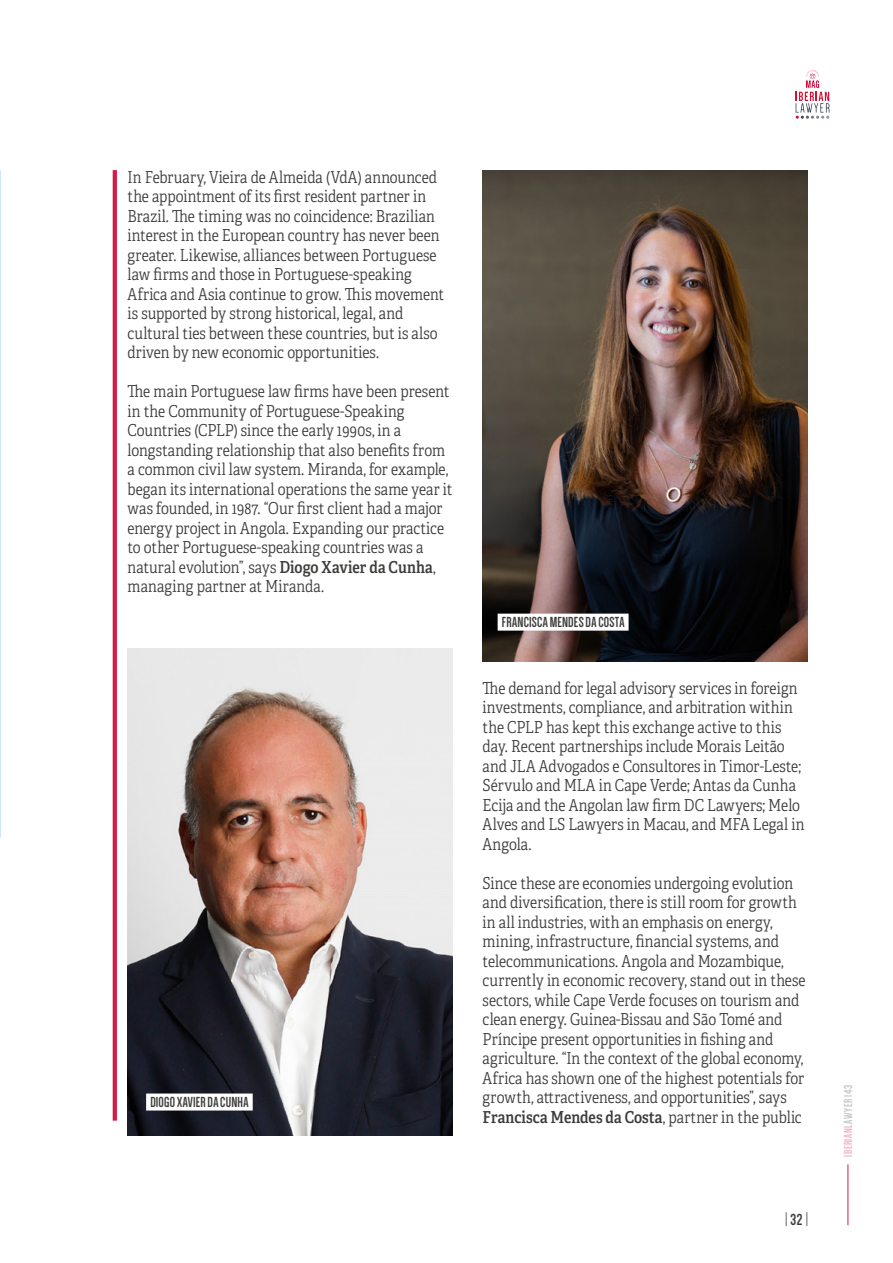
<style>
.page{position:relative;width:893px;height:1263px;background:#fff}
.page>*{position:absolute;margin:0;border:0;box-sizing:border-box;transform-origin:0 0}
.t1{font:300 16.5px/19.5px "Adelle Condensed";color:#3c3c3b}
.t2{font:16.5px "Dense";color:#3c3c3b}
.nome{font:700 15px "Dense";letter-spacing:.015em;color:#3c3c3b}
.t3{font:700 12px "Dense";letter-spacing:.05em;color:#c6c6c6}
.s1{font-weight:600}
.s2{font-weight:700}
.s3{color:#f1b3c2}
</style>
<div class="page">
<svg style="left:0;top:595px;width:1px;height:173px"></svg>
<svg style="left:0;top:247px;width:1px;height:126px"></svg>
<img style="left:0;top:373px;width:1px;height:222px">
<hr style="left:847px;top:1165px;width:2px;height:60px;background:#e36685">
<svg style="left:796px;top:70px;width:33px;height:49px"></svg>
<svg style="left:113px;top:170px;width:4px;height:951px;background:#d61d49"></svg>
<img style="left:128px;top:648px;width:325px;height:487px">
<img style="left:483px;top:170px;width:325px;height:492px">
<div style="left:146px;top:1093px;width:107px;height:17px;background:#fff"></div>
<div style="left:498px;top:614px;width:131px;height:17px;background:#fff"></div>
<p class="t1" style="left:128px;top:167px;width:318px">In February, Vieira de Almeida (VdA) announced the appointment of its first resident partner in Brazil. The timing was no coincidence: Brazilian interest in the European country has never been greater. Likewise, alliances between Portuguese law firms and those in Portuguese-speaking Africa and Asia continue to grow. This movement is supported by strong historical, legal, and cultural ties between these countries, but is also driven by new economic opportunities.</p>
<p class="t1" style="left:128px;top:382px;width:326px">The main Portuguese law firms have been present in the Community of Portuguese-Speaking Countries (CPLP) since the early 1990s, in a longstanding relationship that also benefits from a common civil law system. Miranda, for example, began its international operations the same year it was founded, in 1987. “Our first client had a major energy project in Angola. Expanding our practice to other Portuguese-speaking countries was a natural evolution”, says <span class="s1">Diogo Xavier da Cunha</span>, managing partner at Miranda.</p>
<p class="nome" style="left:150px;top:1095px;width:100px">DIOGO XAVIER DA CUNHA</p>
<p class="nome" style="left:502px;top:615px;width:124px">FRANCISCA MENDES DA COSTA</p>
<p class="t1" style="left:483px;top:678px;width:323px">The demand for legal advisory services in foreign investments, compliance, and arbitration within the CPLP has kept this exchange active to this day. Recent partnerships include Morais Leitão and JLA Advogados e Consultores in Timor-Leste; Sérvulo and MLA in Cape Verde; Antas da Cunha Ecija and the Angolan law firm DC Lawyers; Melo Alves and LS Lawyers in Macau, and MFA Legal in Angola.</p>
<p class="t1" style="left:483px;top:873px;width:324px">Since these are economies undergoing evolution and diversification, there is still room for growth in all industries, with an emphasis on energy, mining, infrastructure, financial systems, and telecommunications. Angola and Mozambique, currently in economic recovery, stand out in these sectors, while Cape Verde focuses on tourism and clean energy. Guinea-Bissau and São Tomé and Príncipe present opportunities in fishing and agriculture. “In the context of the global economy, Africa has shown one of the highest potentials for growth, attractiveness, and opportunities”, says <span class="s1">Francisca Mendes da Costa</span>, partner in the public</p>
<p class="t2" style="left:785px;top:1211px;width:24px">| <span class="s2">32</span> |</p>
<p class="t3" style="left:842px;top:1157px;width:74px;rotate:-90deg"><span class="s3">IBERIAN</span>LAWYER 143</p>
</div>
